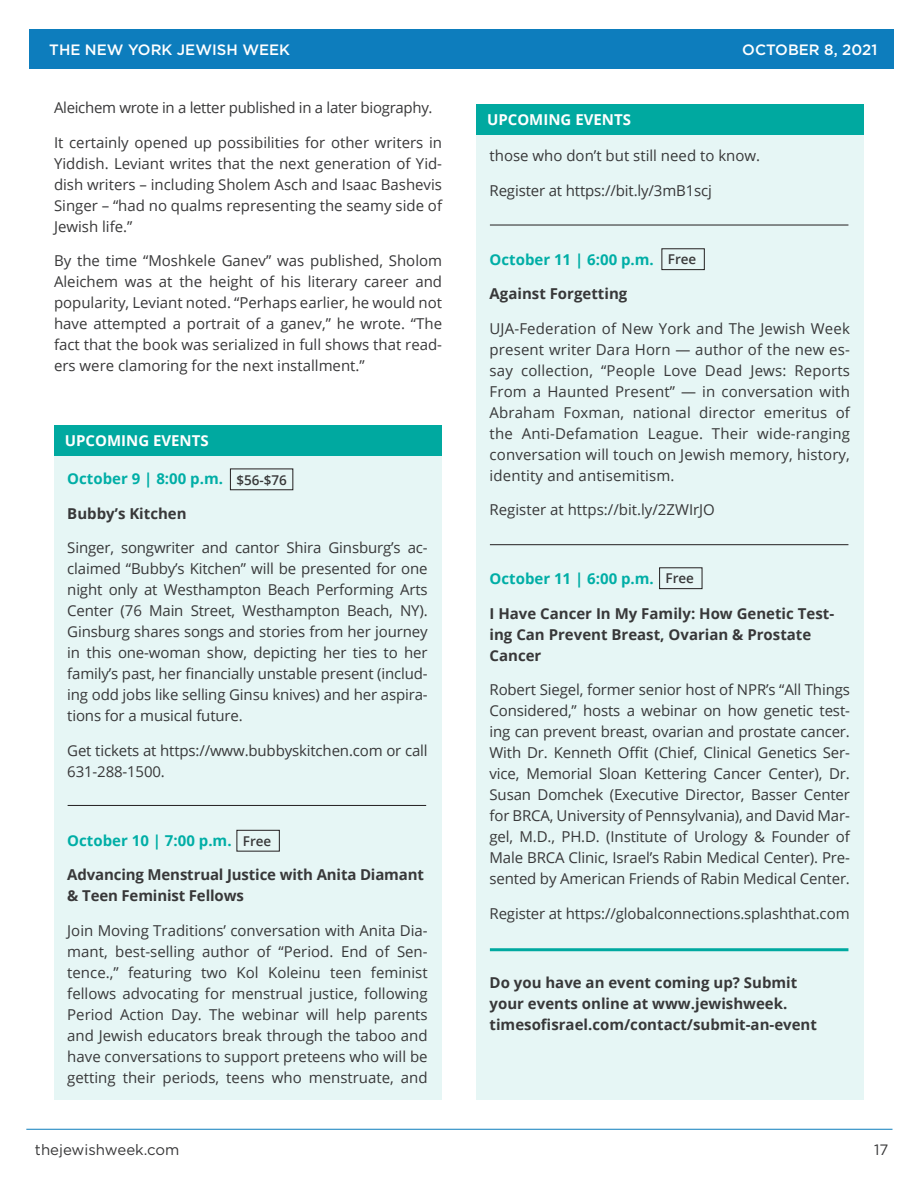
<style>
.page{position:relative;width:918px;height:1188px;background:#fff}
.page>*{position:absolute;margin:0;border:0;box-sizing:border-box;transform-origin:0 0}
.t1{font:15px/21px "Open Sans";letter-spacing:-.01em;color:#383839;text-align:justify}
.t2{font:700 15px/21px "Open Sans";color:#383839}
.t3{font:700 15px "Open Sans";color:#00aea6}
.t4{font:500 15px "Gotham";color:#fff}
.t5{font:700 15px "Open Sans";color:#fff}
.t6{font:15px "Gotham";color:#383839}
.t7{font:600 13.5px "Open Sans";color:#383839}
</style>
<div class="page">
<div style="left:29px;top:29px;width:864px;height:40px;background:#0d7dbd"></div>
<hr style="left:26px;top:1129px;width:867px;height:1px;background:#0d7dbd">
<div style="left:476px;top:122px;width:388px;height:978px;background:#e6f6f5"></div>
<div style="left:54px;top:438px;width:388px;height:662px;background:#e6f6f5"></div>
<div style="left:476px;top:104px;width:388px;height:31px;background:#00a9a0"></div>
<div style="left:54px;top:426px;width:388px;height:30px;background:#00a9a0"></div>
<hr style="left:490px;top:544px;width:358px;height:1px;background:#231f20">
<hr style="left:490px;top:948px;width:358px;height:3px;background:#00a9a0">
<hr style="left:68px;top:805px;width:358px;height:1px;background:#231f20">
<hr style="left:490px;top:225px;width:358px;height:1px;background:#231f20">
<div style="left:662px;top:248px;width:43px;height:22px;border:1px solid #231f20"></div>
<div style="left:230px;top:469px;width:63px;height:21px;border:1px solid #231f20"></div>
<div style="left:659px;top:567px;width:43px;height:22px;border:1px solid #231f20"></div>
<div style="left:237px;top:830px;width:43px;height:22px;border:1px solid #231f20"></div>
<p class="t4" style="left:49px;top:40px;width:242px">THE NEW YORK JEWISH WEEK</p>
<p class="t4" style="left:742px;top:40px;width:136px">OCTOBER 8, 2021</p>
<p class="t1" style="left:54px;top:97px;width:380px">Aleichem wrote in a letter published in a later biography.</p>
<p class="t1" style="left:54px;top:131px;width:390px">It certainly opened up possibilities for other writers in Yiddish. Leviant writes that the next generation of Yid&shy;dish writers – including Sholem Asch and Isaac Bashevis Singer – “had no qualms representing the seamy side of Jewish life.”</p>
<p class="t1" style="left:54px;top:250px;width:390px">By the time “Moshkele Ganev” was published, Sholom Aleichem was at the height of his literary career and popularity, Leviant noted. “Perhaps earlier, he would not have attempted a portrait of a ganev,” he wrote. “The fact that the book was serialized in full shows that read&shy;ers were clamoring for the next installment.”</p>
<p class="t5" style="left:65px;top:430px;width:146px">UPCOMING EVENTS</p>
<p class="t3" style="left:67px;top:468px;width:157px">October 9 | 8:00 p.m.</p>
<p class="t2" style="left:67px;top:503px;width:121px">Bubby’s Kitchen</p>
<p class="t1" style="left:67px;top:537px;width:362px">Singer, songwriter and cantor Shira Ginsburg’s ac&shy;claimed “Bubby’s Kitchen” will be presented for one night only at Westhampton Beach Performing Arts Center (76 Main Street, Westhampton Beach, NY).<br>Ginsburg shares songs and stories from her journey in this one-woman show, depicting her ties to her family’s past, her financially unstable present (includ&shy;ing odd jobs like selling Ginsu knives) and her aspira&shy;tions for a musical future.</p>
<p class="t1" style="left:67px;top:740px;width:362px">Get tickets at https://www.bubbyskitchen.com or call<br>631-288-1500.</p>
<p class="t7" style="left:236px;top:470px;width:52px">$56-$76</p>
<p class="t3" style="left:67px;top:830px;width:166px">October 10 | 7:00 p.m.</p>
<p class="t2" style="left:67px;top:864px;width:358px">Advancing Menstrual Justice with Anita Diamant &amp; Teen Feminist Fellows</p>
<p class="t1" style="left:67px;top:920px;width:362px">Join Moving Traditions’ conversation with Anita Dia&shy;mant, best-selling author of “Period. End of Sen&shy;tence.,” featuring two Kol Koleinu teen feminist fellows advocating for menstrual justice, following Period Action Day. The webinar will help parents and Jewish educators break through the taboo and have conversations to support preteens who will be getting their periods, teens who menstruate, and</p>
<p class="t7" style="left:243px;top:832px;width:30px">Free</p>
<p class="t5" style="left:487px;top:109px;width:146px">UPCOMING EVENTS</p>
<p class="t1" style="left:490px;top:145px;width:272px">those who don’t but still need to know.</p>
<p class="t1" style="left:490px;top:179px;width:224px">Register at https://bit.ly/3mB1scj</p>
<p class="t3" style="left:490px;top:249px;width:166px">October 11 | 6:00 p.m.</p>
<p class="t2" style="left:490px;top:283px;width:139px">Against Forgetting</p>
<p class="t1" style="left:490px;top:317px;width:362px">UJA-Federation of New York and The Jewish Week present writer Dara Horn — author of the new es&shy;say collection, “People Love Dead Jews: Reports From a Haunted Present” — in conversation with Abraham Foxman, national director emeritus of the Anti-Defamation League. Their wide-ranging conversation will touch on Jewish memory, history, identity and antisemitism.</p>
<p class="t1" style="left:490px;top:499px;width:227px">Register at https://bit.ly/2ZWIrJO</p>
<p class="t7" style="left:668px;top:250px;width:30px">Free</p>
<p class="t3" style="left:490px;top:568px;width:166px">October 11 | 6:00 p.m.</p>
<p class="t2" style="left:490px;top:602px;width:346px">I Have Cancer In My Family: How Genetic Test&shy;ing Can Prevent Breast, Ovarian &amp; Prostate<br>Cancer</p>
<p class="t1" style="left:490px;top:679px;width:362px">Robert Siegel, former senior host of NPR’s “All Things Considered,” hosts a webinar on how genetic test&shy;ing can prevent breast, ovarian and prostate cancer.<br>With Dr. Kenneth Offit (Chief, Clinical Genetics Ser&shy;vice, Memorial Sloan Kettering Cancer Center), Dr.<br>Susan Domchek (Executive Director, Basser Center for BRCA, University of Pennsylvania), and David Mar&shy;gel, M.D., PH.D. (Institute of Urology &amp; Founder of Male BRCA Clinic, Israel’s Rabin Medical Center). Pre&shy;sented by American Friends of Rabin Medical Center.</p>
<p class="t1" style="left:490px;top:902px;width:362px">Register at https://globalconnections.splashthat.com</p>
<p class="t7" style="left:666px;top:569px;width:30px">Free</p>
<p class="t2" style="left:490px;top:971px;width:329px">Do you have an event coming up? Submit your events online at www.jewishweek. timesofisrael.com/contact/submit-an-event</p>
<p class="t6" style="left:35px;top:1140px;width:146px">thejewishweek.com</p>
<p class="t6" style="left:874px;top:1140px;width:16px">17</p>
</div>
